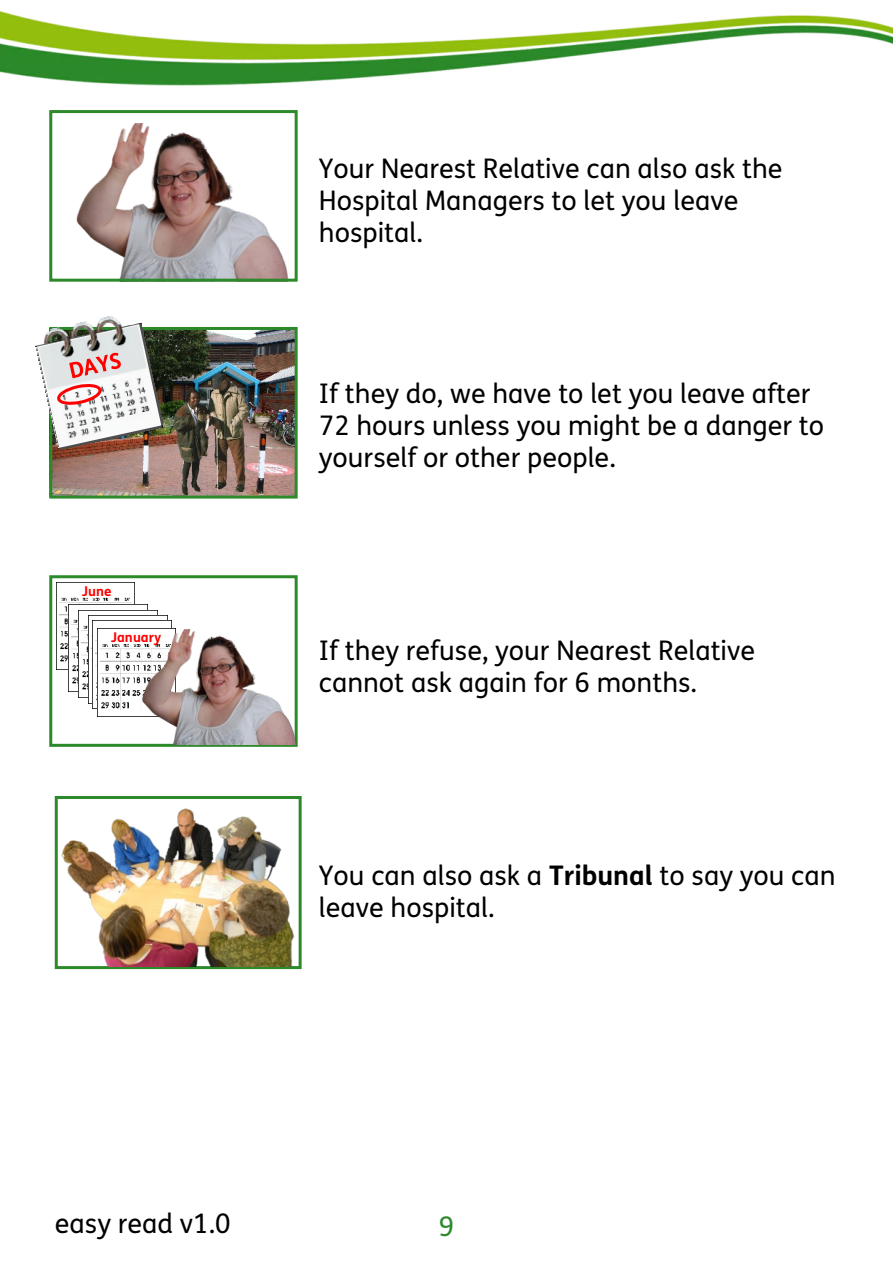
<style>
.page{position:relative;width:893px;height:1263px;background:#fff}
.page>*{position:absolute;margin:0;border:0;box-sizing:border-box;transform-origin:0 0}
.t1{font:27px/32.1px "FS Me";color:#000}
.t2{font:27px "FS Me";color:#2c8a2a}
.t3{font:700 13.5px "FS Me Pro";color:#f00}
.s1{font-weight:700}
</style>
<div class="page">
<img style="left:0;top:11px;width:893px;height:74px">
<img style="left:57px;top:582px;width:78px;height:88px">
<img style="left:69px;top:604px;width:78px;height:88px">
<img style="left:79px;top:610px;width:78px;height:88px">
<img style="left:89px;top:615px;width:78px;height:88px">
<img style="left:93px;top:621px;width:78px;height:82px">
<img style="left:97px;top:629px;width:28px;height:87px">
<div style="left:49px;top:575px;width:249px;height:172px;border:3px solid #2c8a2a"></div>
<img style="left:125px;top:629px;width:171px;height:115px">
<img style="left:76px;top:123px;width:213px;height:155px">
<div style="left:49px;top:110px;width:249px;height:172px;border:3px solid #2c8a2a"></div>
<div style="left:55px;top:796px;width:247px;height:173px;border:3px solid #2c8a2a"></div>
<img style="left:54px;top:800px;width:248px;height:166px">
<img style="left:53px;top:331px;width:241px;height:164px">
<img style="left:157px;top:373px;width:122px;height:122px">
<div style="left:49px;top:327px;width:249px;height:172px;border:3px solid #2c8a2a"></div>
<img style="left:35px;top:316px;width:128px;height:133px">
<svg style="left:54px;top:353px;width:67px;height:55px"></svg>
<p class="t1" style="left:319px;top:155px;width:465px">Your Nearest Relative can also ask the<br>Hospital Managers to let you leave hospital.</p>
<p class="t3" style="left:82px;top:585px;width:31px">June</p>
<p class="t3" style="left:111px;top:632px;width:52px">January</p>
<p class="t1" style="left:319px;top:380px;width:507px">If they do, we have to let you leave after<br>72 hours unless you might be a danger to yourself or other people.</p>
<p class="t1" style="left:319px;top:637px;width:438px">If they refuse, your Nearest Relative cannot ask again for 6 months.</p>
<p class="t1" style="left:319px;top:862px;width:518px">You can also ask a <span class="s1">Tribunal</span> to say you can leave hospital.</p>
<p class="t1" style="left:55px;top:1210px;width:177px">easy read v1.0</p>
<p class="t2" style="left:439px;top:1216px;width:17px">9</p>
</div>
